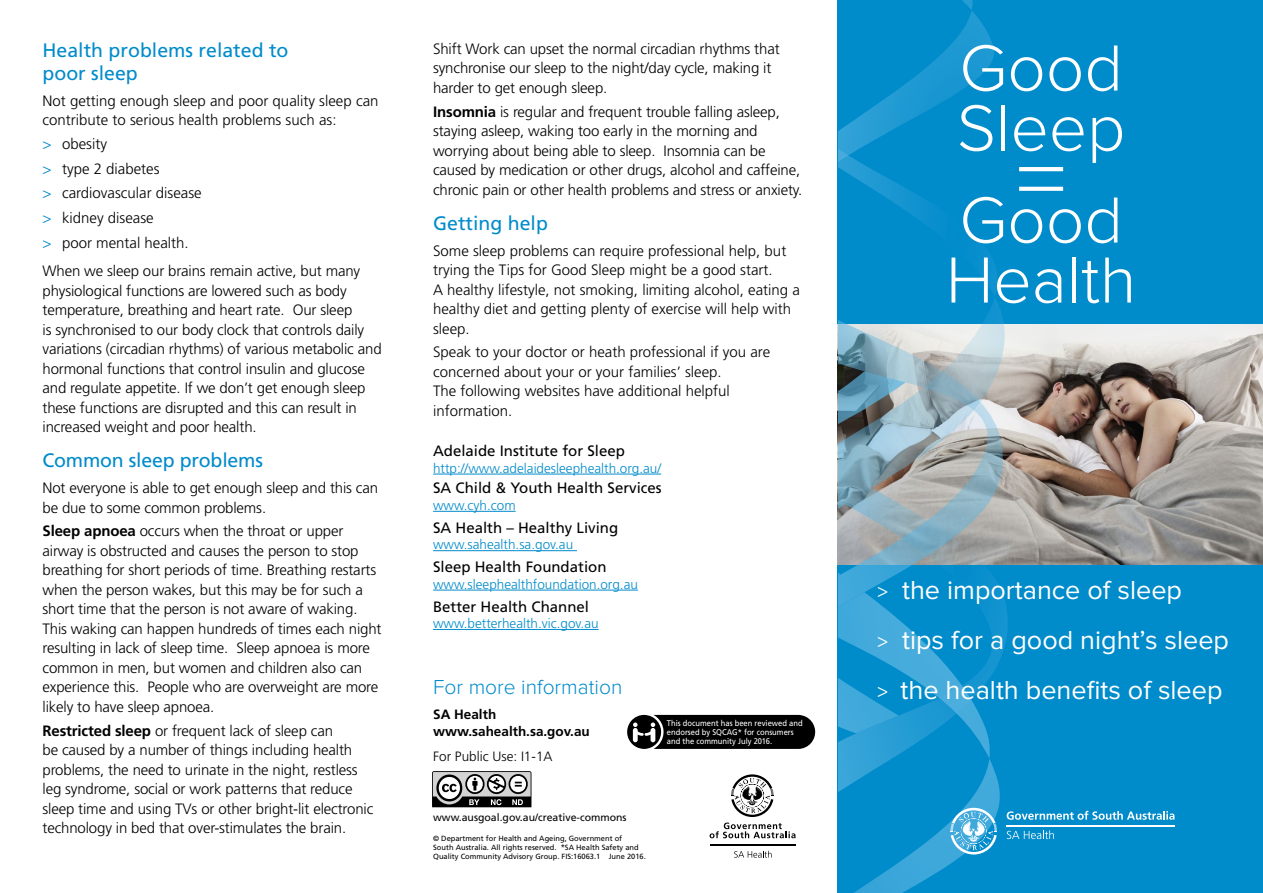
<style>
.page{position:relative;width:1263px;height:893px;background:#fff}
.page>*{position:absolute;margin:0;border:0;box-sizing:border-box;transform-origin:0 0}
.Subhead_1{font:300 100.5px "Proxima Nova";color:#fff}
.Subhead_1-2{font:300 67.5px/60px "Proxima Nova";color:#fff}
.Subhead_1-3{font:27px "Proxima Nova";color:#fff}
.For_More_Information{font:300 21px "Proxima Nova";color:#008bcb}
.Subhead_1-4{font:19.5px/22.5px "Frutiger";color:#008bcb}
.Body_Copy{font:300 15px/19.5px "Frutiger";letter-spacing:-.01em;color:#000}
.Body_Copy-2{font:15px "Frutiger";color:#000}
.Body_Copy-3{font:300 13.5px "Frutiger";color:#008bcb}
.For_More_Information-2{font:700 13.5px/16.5px "Frutiger";color:#000}
.Contact_Details{font:300 13.5px "Frutiger";color:#000}
.TTY_Mandatory_Statem{font:10.5px "Frutiger";color:#000}
.Entity_DL_Title_70{font:8.25px/9px "Frutiger";color:#fff;scale:.92 1}
.t1{font:7.5px/9px "Frutiger";color:#000}
.s1{color:#008bcb}
.s2{font-weight:700}
.s3{font-size:21px}
.s4{font-size:8.25px}
</style>
<div class="page">
<div style="left:837px;top:0;width:426px;height:346px;background:#008bcb"></div>
<div style="left:837px;top:540px;width:426px;height:353px;background:#008bcb"></div>
<img style="left:837px;top:324px;width:426px;height:241px">
<svg style="left:1004px;top:375px;width:5px;height:465px"></svg>
<svg style="left:838px;top:702px;width:162px;height:191px"></svg>
<svg style="left:838px;top:0;width:166px;height:702px"></svg>
<hr style="left:1006px;top:825px;width:168px;height:1px;background:#fff">
<svg style="left:1007px;top:811px;width:167px;height:9px"></svg>
<svg style="left:1007px;top:830px;width:47px;height:9px"></svg>
<svg style="left:950px;top:808px;width:47px;height:46px"></svg>
<svg style="left:734px;top:851px;width:38px;height:7px"></svg>
<hr style="left:709px;top:844px;width:86px;height:2px;background:#000">
<svg style="left:710px;top:823px;width:85px;height:15px"></svg>
<svg style="left:731px;top:774px;width:43px;height:43px"></svg>
<svg style="left:432px;top:771px;width:99px;height:36px"></svg>
<hr style="left:433px;top:474px;width:228px;height:1px;background:#008bcb">
<hr style="left:433px;top:511px;width:83px;height:1px;background:#008bcb">
<hr style="left:433px;top:550px;width:144px;height:1px;background:#008bcb">
<hr style="left:433px;top:590px;width:205px;height:1px;background:#008bcb">
<hr style="left:433px;top:629px;width:166px;height:1px;background:#008bcb">
<svg style="left:627px;top:715px;width:188px;height:34px;background:#161616"></svg>
<p class="Subhead_1-4" style="left:43px;top:39px;width:247px">Health problems related to poor sleep</p>
<p class="Body_Copy" style="left:43px;top:91px;width:337px">Not getting enough sleep and poor quality sleep can contribute to serious health problems such as:</p>
<p class="Body_Copy" style="left:43px;top:134px;width:66px"><span class="s1">&gt;</span> obesity</p>
<p class="Body_Copy" style="left:43px;top:159px;width:119px"><span class="s1">&gt;</span> type 2 diabetes</p>
<p class="Body_Copy" style="left:43px;top:184px;width:161px"><span class="s1">&gt;</span> cardiovascular disease</p>
<p class="Body_Copy" style="left:43px;top:209px;width:113px"><span class="s1">&gt;</span> kidney disease</p>
<p class="Body_Copy" style="left:43px;top:233px;width:148px"><span class="s1">&gt;</span> poor mental health.</p>
<p class="Body_Copy" style="left:43px;top:261px;width:341px">When we sleep our brains remain active, but many physiological functions are lowered such as body temperature, breathing and heart rate. Our sleep<br>is synchronised to our body clock that controls daily variations (circadian rhythms) of various metabolic and hormonal functions that control insulin and glucose and regulate appetite. If we don’t get enough sleep these functions are disrupted and this can result in increased weight and poor health.</p>
<p class="Subhead_1-4" style="left:43px;top:449px;width:222px">Common sleep problems</p>
<p class="Body_Copy" style="left:43px;top:478px;width:337px">Not everyone is able to get enough sleep and this can be due to some common problems.</p>
<p class="Body_Copy" style="left:43px;top:522px;width:341px"><span class="s2">Sleep apnoea</span> occurs when the throat or upper airway is obstructed and causes the person to stop breathing for short periods of time. Breathing restarts when the person wakes, but this may be for such a short time that the person is not aware of waking.<br>This waking can happen hundreds of times each night resulting in lack of sleep time. Sleep apnoea is more common in men, but women and children also can experience this. People who are overweight are more likely to have sleep apnoea.</p>
<p class="Body_Copy" style="left:43px;top:721px;width:332px"><span class="s2">Restricted sleep</span> or frequent lack of sleep can<br>be caused by a number of things including health problems, the need to urinate in the night, restless leg syndrome, social or work patterns that reduce sleep time and using TVs or other bright-lit electronic technology in bed that over-stimulates the brain.</p>
<p class="Body_Copy" style="left:433px;top:39px;width:348px">Shift Work can upset the normal circadian rhythms that synchronise our sleep to the night/day cycle, making it harder to get enough sleep.</p>
<p class="Body_Copy" style="left:433px;top:102px;width:371px"><span class="s2">Insomnia</span> is regular and frequent trouble falling asleep, staying asleep, waking too early in the morning and worrying about being able to sleep. Insomnia can be caused by medication or other drugs, alcohol and caffeine, chronic pain or other health problems and stress or anxiety.</p>
<p class="Subhead_1-4" style="left:433px;top:212px;width:116px">Getting help</p>
<p class="Body_Copy" style="left:433px;top:241px;width:368px">Some sleep problems can require professional help, but trying the Tips for Good Sleep might be a good start.<br>A healthy lifestyle, not smoking, limiting alcohol, eating a healthy diet and getting plenty of exercise will help with sleep.</p>
<p class="Body_Copy" style="left:433px;top:343px;width:339px">Speak to your doctor or heath professional if you are concerned about your or your families’ sleep.<br>The following websites have additional helpful information.</p>
<p class="Body_Copy-2" style="left:433px;top:442px;width:193px">Adelaide Institute for Sleep</p>
<p class="Body_Copy-3" style="left:433px;top:460px;width:230px">http://www.adelaidesleephealth.org.au/</p>
<p class="Body_Copy-2" style="left:433px;top:479px;width:230px">SA Child &amp; Youth Health Services</p>
<p class="Body_Copy-3" style="left:433px;top:498px;width:84px">www.cyh.com</p>
<p class="Body_Copy-2" style="left:433px;top:519px;width:187px">SA Health – Healthy Living</p>
<p class="Body_Copy-3" style="left:433px;top:537px;width:142px">www.sahealth.sa.gov.au</p>
<p class="Body_Copy-2" style="left:433px;top:558px;width:175px">Sleep Health Foundation</p>
<p class="Body_Copy-3" style="left:433px;top:576px;width:206px">www.sleephealthfoundation.org.au</p>
<p class="Body_Copy-2" style="left:433px;top:598px;width:157px">Better Health Channel</p>
<p class="Body_Copy-3" style="left:433px;top:616px;width:167px">www.betterhealth.vic.gov.au</p>
<p class="Subhead_1-2" style="left:957px;top:41px;width:170px">Good<br>Sleep</p>
<p class="Subhead_1" style="left:1016px;top:133px;width:51px">=</p>
<p class="Subhead_1-2" style="left:959px;top:193px;width:165px">Good</p>
<p class="Subhead_1-2" style="left:946px;top:253px;width:192px">Health</p>
<p class="Subhead_1-3" style="left:878px;top:575px;width:306px"><span class="s3">&gt;</span> the importance of sleep</p>
<p class="Subhead_1-3" style="left:878px;top:625px;width:353px"><span class="s3">&gt;</span> tips for a good night’s sleep</p>
<p class="For_More_Information" style="left:433px;top:678px;width:191px">For more information</p>
<p class="Subhead_1-3" style="left:878px;top:675px;width:346px"><span class="s3">&gt;</span> the health benefits of sleep</p>
<p class="For_More_Information-2" style="left:433px;top:706px;width:158px">SA Health www.sahealth.sa.gov.au</p>
<p class="Contact_Details" style="left:433px;top:749px;width:121px">For Public Use: I1-1A</p>
<p class="Entity_DL_Title_70" style="left:667px;top:719px;width:149px">This document has been reviewed and endorsed by SQCAG* for consumers and the community July 2016.</p>
<p class="TTY_Mandatory_Statem" style="left:433px;top:811px;width:195px">www.ausgoal.gov.au/creative-commons</p>
<p class="t1" style="left:433px;top:833px;width:214px">© Department for Health and Ageing, Government of<br>South Australia. All rights reserved. <span class="s4">*</span>SA Health Safety and<br>Quality Community Advisory Group. FIS:16063.1 June 2016.</p>
</div>
